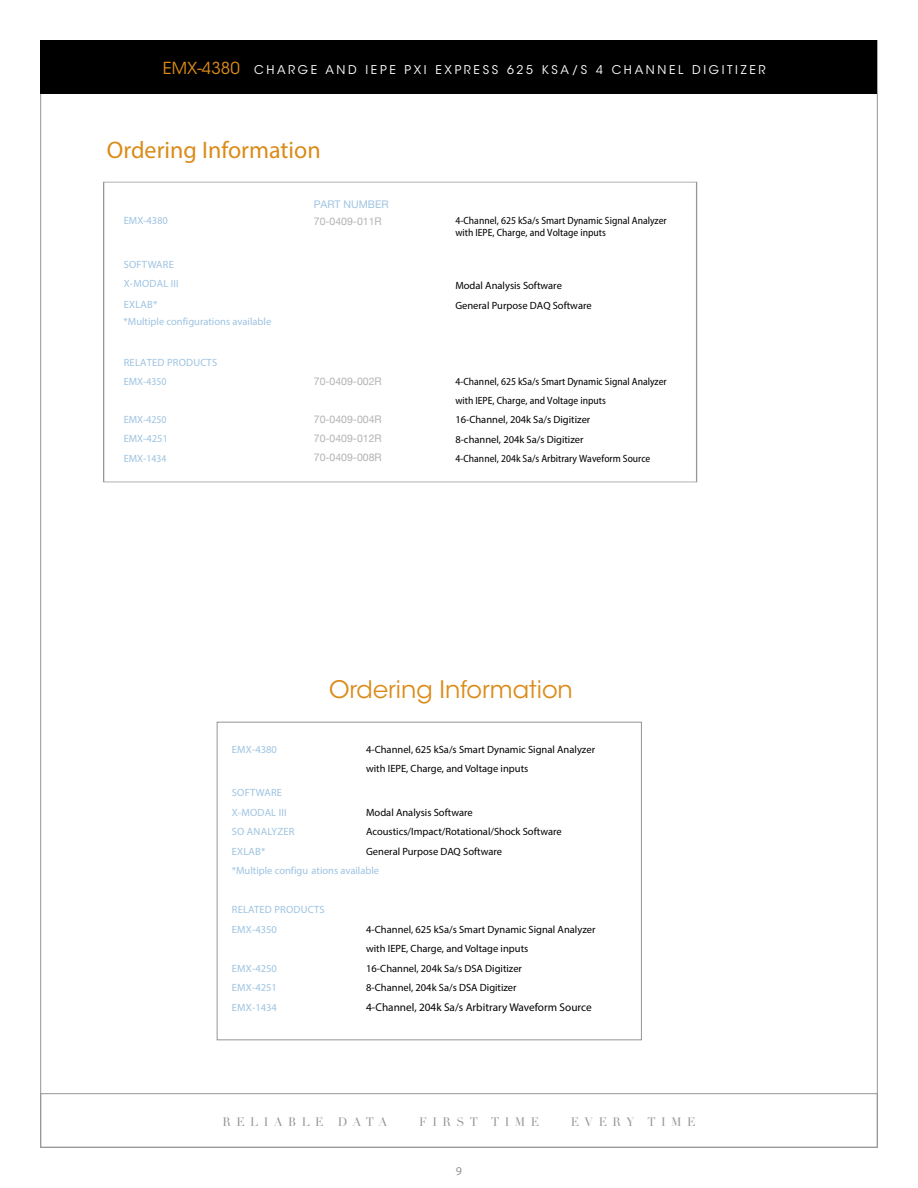
<style>
.page{position:relative;width:918px;height:1188px;background:#fff}
.page>*{position:absolute;margin:0;border:0;box-sizing:border-box;transform-origin:0 0}
.t1{font:24px "ITC Avant Garde Std";color:#db8b18}
.t2{font:24px "Myriad Pro";color:#db8b18}
.t3{font:12px "ITC Avant Garde Std";letter-spacing:.22em;color:#fff}
.t4{font:12px "Didot";letter-spacing:.45em;color:#939598}
.t5{font:12px "Myriad Pro";color:#939598}
.t6{font:11.25px "Myriad Pro";color:#000}
.t7{font:10.5px/19.5px "Myriad Pro";color:#000}
.t8{font:semi-condensed 10.5px/12.6px "Myriad Pro";color:#000}
.t9{font:10.5px/19.5px "Myriad Pro";color:#9dc3e1}
.t10{font:10.5px/19.5px "Myriad Pro";letter-spacing:.02em;color:#9dc3e1}
.t11{font:10.5px/19px "Helvetica Neue";color:#b3b3b3;text-align:justify}
.t12{font:10.5px "Helvetica Neue";color:#9dc4e2}
.s1{font-size:16.5px;color:#db8b18}
.s2{font-stretch:semi-condensed}
</style>
<div class="page">
<div style="left:40px;top:40px;width:838px;height:54px;background:#000"></div>
<div style="left:40px;top:1093px;width:838px;height:54px;border:1px solid #939598"></div>
<div style="left:217px;top:722px;width:425px;height:318px;border:1px solid #939598"></div>
<p class="t3" style="left:163px;top:62px;width:604px"><span class="s1">EMX-4380</span> CHARGE AND IEPE PXI EXPRESS 625 KSA/S 4 CHANNEL DIGITIZER</p>
<h1 class="t2" style="left:107px;top:135px;width:215px">Ordering Information</h1>
<p class="t9" style="left:124px;top:211px;width:45px">EMX-43<span class="s2">8</span>0</p>
<p class="t10" style="left:124px;top:255px;width:56px;line-height:19px">SOFTWARE<br>X-MODAL III</p>
<p class="t9" style="left:124px;top:296px;width:149px;line-height:17.2px">EXLAB*<br>*Multiple configurations available</p>
<p class="t10" style="left:124px;top:353px;width:95px;line-height:18.6px">RELATED PRODUCTS<br>EMX-<span class="s2">4350</span></p>
<p class="t9" style="left:124px;top:410px;width:45px;text-align:justify">EMX-<span class="s2">4250<br></span>EMX-425<span class="s2">1<br></span>EMX-<span class="s2">1434</span></p>
<p class="t12" style="left:314px;top:197px;width:76px">PART NUMBER</p>
<p class="t11" style="left:314px;top:212px;width:69px">70-0409-011R</p>
<p class="t11" style="left:314px;top:373px;width:69px">70-0409-002R</p>
<p class="t11" style="left:314px;top:411px;width:69px">70-0409-004R 70-0409-012R 70-0409-008R</p>
<p class="t8" style="left:455px;top:214px;width:213px">4-Channel, 625 kSa/s Smart Dynamic Signal Analyzer with IEPE, Charge, and Voltage inputs</p>
<p class="t7" style="left:455px;top:276px;width:138px;line-height:20px">Modal Analysis Software<br>General Purpose DAQ Software</p>
<p class="t8" style="left:455px;top:372px;width:213px;line-height:19.4px">4-Channel, 625 kSa/s Smart Dynamic Signal Analyzer with IEPE, Charge, and Voltage inputs</p>
<p class="t7" style="left:455px;top:410px;width:137px">16-Channel, 204k Sa/s Digitizer<br>8-channel, 204k Sa/s Digitizer</p>
<p class="t8" style="left:455px;top:453px;width:197px">4-Channel, 204k Sa/s Arbitrary Waveform Source</p>
<h1 class="t1" style="left:329px;top:675px;width:245px">Ordering Information</h1>
<p class="t7" style="left:366px;top:739px;width:231px">4-Channel, 625 kSa/s Smart Dynamic Signal Analyzer with IEPE, Charge, and Voltage inputs</p>
<p class="t7" style="left:366px;top:802px;width:197px">Modal Analysis Software<br>Acoustics/Impact/Rotational/Shock Software<br>General Purpose DAQ Software</p>
<p class="t9" style="left:232px;top:739px;width:47px">EMX-4380</p>
<p class="t9" style="left:232px;top:783px;width:149px">SOFTWARE<br>X-MODAL III<br>SO ANALYZER<br>EXLAB*<br>*Multiple configu ations available</p>
<p class="t10" style="left:232px;top:900px;width:94px">RELATED PRODUCTS<br>EMX-4350</p>
<p class="t9" style="left:232px;top:958px;width:47px;text-align:justify">EMX-4250<br>EMX-4251<br>EMX-1434</p>
<p class="t7" style="left:366px;top:919px;width:231px">4-Channel, 625 kSa/s Smart Dynamic Signal Analyzer with IEPE, Charge, and Voltage inputs<br>16-Channel, 204k Sa/s DSA Digitizer<br>8-Channel, 204k Sa/s DSA Digitizer</p>
<p class="t6" style="left:366px;top:1000px;width:227px">4-Channel, 204k Sa/s Arbitrary Waveform Source</p>
<p class="t4" style="left:222px;top:1114px;width:166px">RELIABLE DATA</p>
<p class="t4" style="left:419px;top:1114px;width:122px">FIRST TIME</p>
<p class="t4" style="left:571px;top:1114px;width:126px">EVERY TIME</p>
<p class="t5" style="left:456px;top:1163px;width:8px">9</p>
</div>
